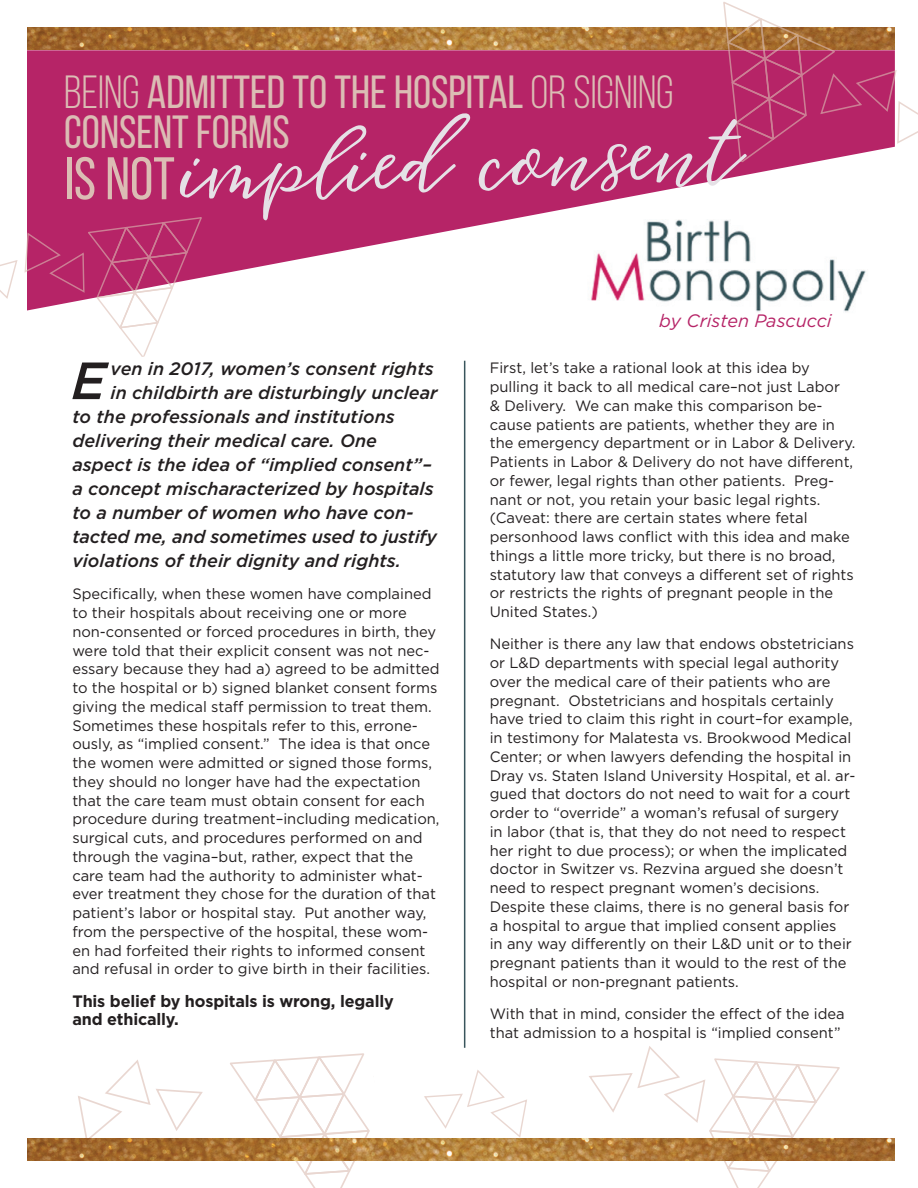
<style>
.page{position:relative;width:918px;height:1188px;background:#fff}
.page>*{position:absolute;margin:0;border:0;box-sizing:border-box;transform-origin:0 0}
.t1{font:60px "Bebas Neue";color:#dbbdb4}
.t2{font:57.6px "Hawthorne Script";color:#e5e1e6}
.t3{font:italic 500 52.35px "Gotham";color:#231f20}
.t4{font:46.5px/40.5px "Bebas Neue";color:#dbbdb4}
.t5{font:italic 500 18px "Gotham";color:#231f20}
.t6{font:italic 18px "Gotham";color:#b62467}
.t7{font:700 16.5px/18.8px "Gotham";letter-spacing:-.01em;color:#231f20}
.t8{font:15px/18.8px "Gotham";color:#231f20}
.s1{font-style:inherit}
</style>
<div class="page">
<svg style="left:230px;top:1053px;width:140px;height:135px"></svg>
<svg style="left:78px;top:1060px;width:125px;height:78px"></svg>
<svg style="left:424px;top:1070px;width:103px;height:68px"></svg>
<svg style="left:589px;top:1046px;width:251px;height:142px"></svg>
<svg style="left:27px;top:50px;width:839px;height:260px;fill:#b62467"></svg>
<svg style="left:0;top:216px;width:203px;height:141px"></svg>
<img style="left:27px;top:1138px;width:868px;height:23px">
<img style="left:27px;top:27px;width:695px;height:23px">
<svg style="left:722px;top:2px;width:196px;height:163px"></svg>
<hr style="left:464px;top:361px;width:1px;height:687px;background:#39555c">
<h3 class="t4" style="left:64px;top:71px;width:611px"><span class="s1">BEING</span> ADMITTED TO THE HOSPITAL <span class="s1">OR SIGNING<br></span>CONSENT FORMS</h3>
<h1 class="t1" style="left:64px;top:146px;width:112px">IS NOT</h1>
<h2 class="t2" style="left:179px;top:159px;width:559px;rotate:-2deg">implied consent</h2>
<h3 class="t3" style="left:71px;top:351px;width:36px">E</h3>
<p class="t5" style="left:111px;top:359px;width:325px">ven in 2017, women’s consent rights</p>
<p class="t5" style="left:111px;top:383px;width:329px">in childbirth are disturbingly unclear</p>
<p class="t5" style="left:72px;top:407px;width:324px">to the professionals and institutions</p>
<p class="t5" style="left:72px;top:431px;width:306px">delivering their medical care. One</p>
<p class="t5" style="left:72px;top:455px;width:361px">aspect is the idea of “implied consent”–</p>
<p class="t5" style="left:72px;top:478px;width:363px">a concept mischaracterized by hospitals</p>
<p class="t5" style="left:72px;top:502px;width:343px">to a number of women who have con-</p>
<p class="t5" style="left:72px;top:526px;width:366px">tacted me, and sometimes used to justify</p>
<p class="t5" style="left:72px;top:550px;width:330px">violations of their dignity and rights.</p>
<p class="t8" style="left:72px;top:584px;width:369px">Specifically, when these women have complained to their hospitals about receiving one or more non-consented or forced procedures in birth, they were told that their explicit consent was not nec&shy;essary because they had a) agreed to be admitted to the hospital or b) signed blanket consent forms giving the medical staff permission to treat them.<br>Sometimes these hospitals refer to this, errone&shy;ously, as “implied consent.” The idea is that once the women were admitted or signed those forms, they should no longer have had the expectation that the care team must obtain consent for each procedure during treatment–including medication, surgical cuts, and procedures performed on and through the vagina–but, rather, expect that the care team had the authority to administer what&shy;ever treatment they chose for the duration of that patient’s labor or hospital stay. Put another way, from the perspective of the hospital, these wom&shy;en had forfeited their rights to informed consent and refusal in order to give birth in their facilities.</p>
<p class="t7" style="left:72px;top:991px;width:323px">This belief by hospitals is wrong, legally and ethically.</p>
<p class="t6" style="left:659px;top:311px;width:174px">by Cristen Pascucci</p>
<p class="t8" style="left:490px;top:358px;width:367px">First, let’s take a rational look at this idea by pulling it back to all medical care–not just Labor<br>&amp; Delivery. We can make this comparison be&shy;cause patients are patients, whether they are in the emergency department or in Labor &amp; Delivery.<br>Patients in Labor &amp; Delivery do not have different, or fewer, legal rights than other patients. Preg&shy;nant or not, you retain your basic legal rights. (Caveat: there are certain states where fetal personhood laws conflict with this idea and make things a little more tricky, but there is no broad, statutory law that conveys a different set of rights or restricts the rights of pregnant people in the United States.)</p>
<p class="t8" style="left:490px;top:634px;width:367px">Neither is there any law that endows obstetricians or L&amp;D departments with special legal authority over the medical care of their patients who are pregnant. Obstetricians and hospitals certainly have tried to claim this right in court–for example, in testimony for Malatesta vs. Brookwood Medical Center; or when lawyers defending the hospital in Dray vs. Staten Island University Hospital, et al. ar&shy;gued that doctors do not need to wait for a court order to “override” a woman’s refusal of surgery in labor (that is, that they do not need to respect her right to due process); or when the implicated doctor in Switzer vs. Rezvina argued she doesn’t need to respect pregnant women’s decisions.<br>Despite these claims, there is no general basis for a hospital to argue that implied consent applies<br>in any way differently on their L&amp;D unit or to their pregnant patients than it would to the rest of the hospital or non-pregnant patients.</p>
<p class="t8" style="left:490px;top:1004px;width:356px">With that in mind, consider the effect of the idea that admission to a hospital is “implied consent”</p>
</div>
